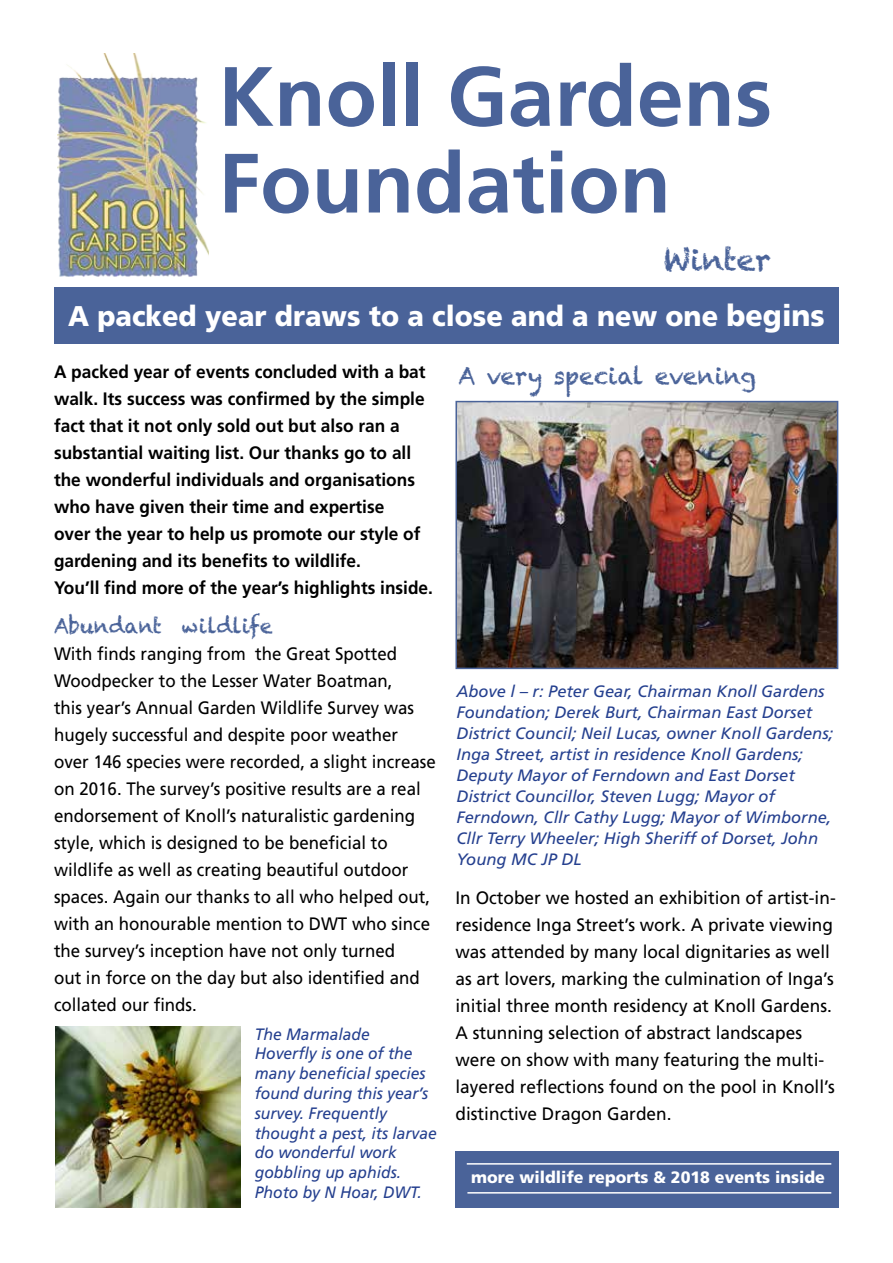
<style>
.page{position:relative;width:893px;height:1263px;background:#fff}
.page>*{position:absolute;margin:0;border:0;box-sizing:border-box;transform-origin:0 0}
.t1{font:700 84px/86.7px "Frutiger";color:#4a6399}
.t2{font:30px "Chalkduster";letter-spacing:-.01em;color:#4a6399}
.t3{font:900 28.5px "Frutiger";color:#fff;scale:.95 1}
.t4{font:24px "Chalkduster";color:#4a6399;scale:.96 1}
.t5{font:21px "Chalkduster";color:#4a6399;scale:.96 1}
.t6{font:18px/27px "Frutiger";color:#000;scale:.94 1}
.t7{font:18px/27px "Frutiger";color:#000;scale:.96 1}
.t8{font:700 18px/27px "Frutiger";color:#000;scale:.96 1}
.t9{font:italic 16.5px/21px "Frutiger";color:#25408f}
.t10{font:italic 16.5px/19.8px "Frutiger";color:#25408f;scale:.95 1}
.t11{font:900 16.5px "Frutiger";color:#fff}
.s1{font-size:30px}
</style>
<div class="page">
<img style="left:57px;top:54px;width:152px;height:223px">
<div style="left:54px;top:288px;width:785px;height:56px;background:#4a6399"></div>
<div style="left:455px;top:1152px;width:384px;height:56px;background:#4a6399"></div>
<img style="left:458px;top:404px;width:377px;height:262px">
<div style="left:455px;top:401px;width:383px;height:268px;border:2px solid #4a6399"></div>
<hr style="left:467px;top:1163px;width:364px;height:1px;background:#fff">
<hr style="left:467px;top:1192px;width:364px;height:1px;background:#fff">
<img style="left:56px;top:1027px;width:184px;height:181px">
<h1 class="t1" style="left:218px;top:53px;width:555px">Knoll Gardens<br>Foundation</h1>
<h2 class="t2" style="left:663px;top:243px;width:109px">Winter</h2>
<h3 class="t3" style="left:68px;top:298px;width:798px">A packed year draws to a close and a new one <span class="s1">begins</span></h3>
<p class="t8" style="left:54px;top:358px;width:396px">A packed year of events concluded with a bat walk. Its success was confirmed by the simple fact that it not only sold out but also ran a substantial waiting list. Our thanks go to all the wonderful individuals and organisations who have given their time and expertise<br>over the year to help us promote our style of gardening and its benefits to wildlife.<br>You’ll find more of the year’s highlights inside.</p>
<p class="t5" style="left:54px;top:614px;width:229px">Abundant wildlife</p>
<p class="t6" style="left:54px;top:640px;width:408px">With finds ranging from the Great Spotted Woodpecker to the Lesser Water Boatman,<br>this year’s Annual Garden Wildlife Survey was hugely successful and despite poor weather over 146 species were recorded, a slight increase on 2016. The survey’s positive results are a real endorsement of Knoll’s naturalistic gardening style, which is designed to be beneficial to wildlife as well as creating beautiful outdoor spaces. Again our thanks to all who helped out, with an honourable mention to DWT who since the survey’s inception have not only turned<br>out in force on the day but also identified and collated our finds.</p>
<p class="t10" style="left:255px;top:1024px;width:193px">The Marmalade<br>Hoverfly is one of the many beneficial species found during this year’s survey. Frequently thought a pest, its larvae do wonderful work gobbling up aphids.<br>Photo by N Hoar, DWT.</p>
<h3 class="t4" style="left:458px;top:361px;width:312px">A very special evening</h3>
<p class="t9" style="left:456px;top:680px;width:378px">Above l – r: Peter Gear, Chairman Knoll Gardens Foundation; Derek Burt, Chairman East Dorset District Council; Neil Lucas, owner Knoll Gardens; Inga Street, artist in residence Knoll Gardens; Deputy Mayor of Ferndown and East Dorset District Councillor, Steven Lugg; Mayor of Ferndown, Cllr Cathy Lugg; Mayor of Wimborne, Cllr Terry Wheeler; High Sheriff of Dorset, John Young MC JP DL</p>
<p class="t7" style="left:455px;top:884px;width:398px">In October we hosted an exhibition of artist-in&shy;residence Inga Street’s work. A private viewing was attended by many local dignitaries as well as art lovers, marking the culmination of Inga’s initial three month residency at Knoll Gardens.<br>A stunning selection of abstract landscapes were on show with many featuring the multi&shy;layered reflections found on the pool in Knoll’s distinctive Dragon Garden.</p>
<p class="t11" style="left:471px;top:1167px;width:355px">more wildlife reports &amp; 2018 events inside</p>
</div>
